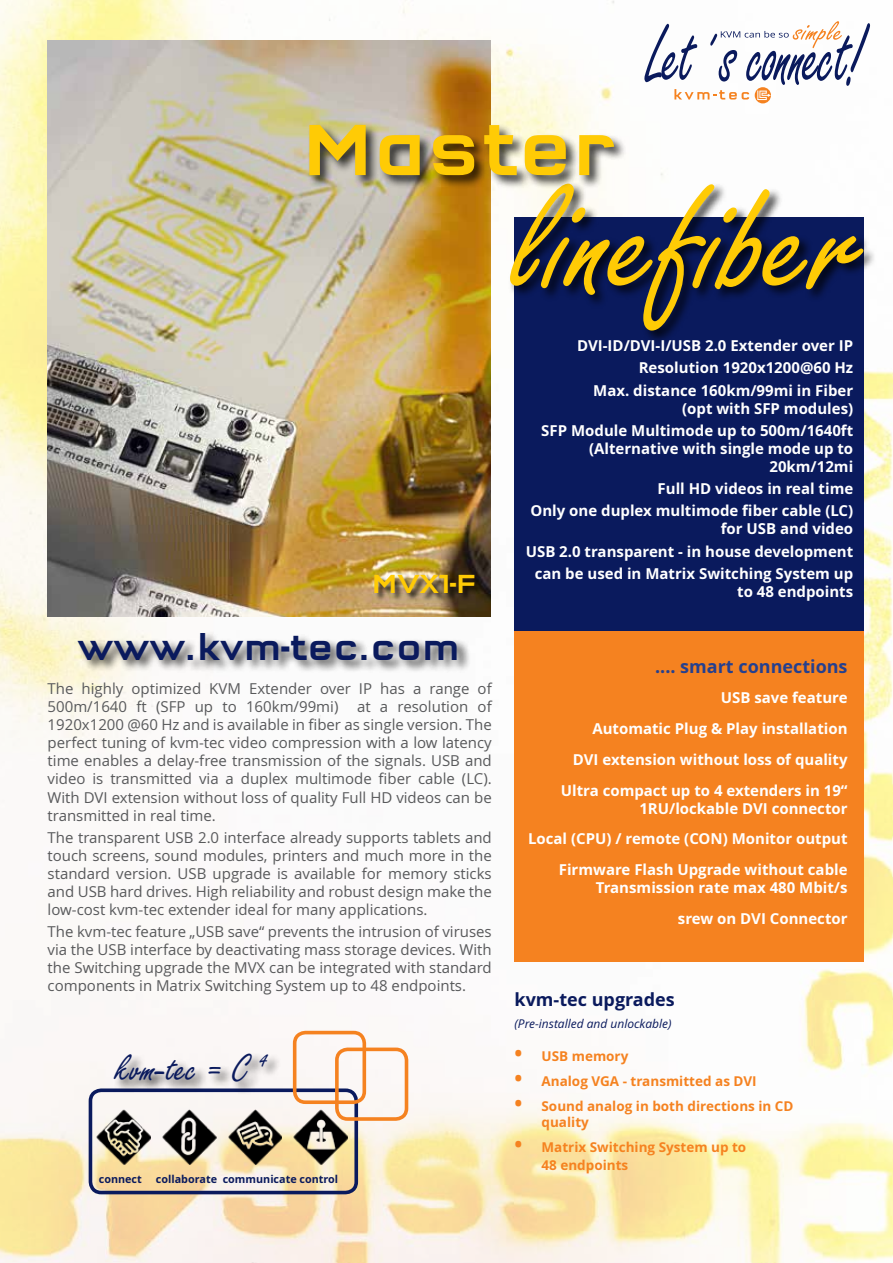
<style>
.page{position:relative;width:893px;height:1263px;background:#fff}
.page>*{position:absolute;margin:0;border:0;box-sizing:border-box;transform-origin:0 0}
.t1{font:165px "Freestyle Script";color:#ffcb05}
.t2{font:500 75px "Q Type Square";color:#ffcb05}
.t3{font:40.8px "Freestyle Script";color:#0a1a5d}
.t4{font:500 36px "Q Type Square";color:#0a1a5d}
.t5{font:500 27px "Q Type Square";color:#ffcb05}
.t6{font:700 18px "Open Sans";color:#25408f}
.t7{font:700 18px "Open Sans";color:#0a1a5d}
.t8{font:15px/18px "Open Sans";color:#58595b;text-align:justify}
.t9{font:700 15px/22.2px "Open Sans";color:#fff;text-align:right}
.t10{font:700 13.5px/16.2px "Open Sans";color:#f58220}
.t11{font:italic 12px "Open Sans";color:#0a1a5d}
.t12{font:700 10.8px "Open Sans";color:#0a1a5d}
.s1{font-size:21px}
</style>
<div class="page">
<img style="left:0;top:0;width:893px;height:1263px">
<img style="left:48px;top:40px;width:443px;height:577px">
<div style="left:514px;top:217px;width:350px;height:414px;background:#0a1a5d"></div>
<div style="left:508px;top:182px;width:369px;height:162px;background:#000;opacity:.75"></div>
<div style="left:308px;top:123px;width:319px;height:66px;background:#000;opacity:.75"></div>
<svg style="left:644px;top:21px;width:226px;height:82px"></svg>
<div style="left:77px;top:631px;width:394px;height:42px;background:#000;opacity:.75"></div>
<div style="left:514px;top:631px;width:350px;height:331px;background:#f58220"></div>
<div style="left:375px;top:575px;width:108px;height:27px;background:#000;opacity:.75"></div>
<div style="left:89px;top:1088px;width:269px;height:106px;border:4px solid #0a1a5d;border-radius:11px"></div>
<div style="left:293px;top:1031px;width:73px;height:73px;border:4px solid #f58220;border-radius:11px"></div>
<div style="left:335px;top:1047px;width:73px;height:74px;border:4px solid #f58220;border-radius:11px"></div>
<div style="left:112px;top:1052px;width:169px;height:43px;background:#000;opacity:.75"></div>
<img style="left:96px;top:1109px;width:54px;height:56px">
<img style="left:162px;top:1109px;width:54px;height:56px">
<img style="left:228px;top:1109px;width:54px;height:56px">
<img style="left:294px;top:1109px;width:54px;height:56px">
<h2 class="t2" style="left:302px;top:105px;width:314px">Master</h2>
<h3 class="t5" style="left:372px;top:568px;width:106px">MVX1-F</h3>
<h3 class="t4" style="left:77px;top:626px;width:384px">www.kvm-tec.com</h3>
<p class="t8" style="left:48px;top:680px;width:446px">The highly optimized KVM Extender over IP has a range of 500m/1640 ft (SFP up to 160km/99mi) at a resolution of 1920x1200 @60 Hz and is available in fiber as single version. The perfect tuning of kvm-tec video compression with a low latency time enables a delay-free transmission of the signals. USB and video is transmitted via a duplex multimode fiber cable (LC).<br>With DVI extension without loss of quality Full HD videos can be transmitted in real time.</p>
<p class="t8" style="left:48px;top:828px;width:446px">The transparent USB 2.0 interface already supports tablets and touch screens, sound modules, printers and much more in the standard version. USB upgrade is available for memory sticks and USB hard drives. High reliability and robust design make the low-cost kvm-tec extender ideal for many applications.</p>
<p class="t8" style="left:48px;top:923px;width:446px">The kvm-tec feature „USB save“ prevents the intrusion of viruses via the USB interface by deactivating mass storage devices. With the Switching upgrade the MVX can be integrated with standard components in Matrix Switching System up to 48 endpoints.</p>
<h3 class="t3" style="left:116px;top:1046px;width:154px">kvm-tec = C <sup>4</sup></h3>
<p class="t12" style="left:99px;top:1173px;width:45px">connect</p>
<p class="t12" style="left:156px;top:1173px;width:184px">collaborate communicate control</p>
<h1 class="t1" style="left:514px;top:152px;width:352px">linefiber</h1>
<p class="t9" style="left:577px;top:335px;width:278px">DVI-ID/DVI-I/USB 2.0 Extender over IP<br>Resolution 1920x1200@60 Hz<br>Max. distance 160km/99mi in Fiber</p>
<p class="t9" style="left:541px;top:397px;width:313px">(opt with SFP modules)<br>SFP Module Multimode up to 500m/1640ft</p>
<p class="t9" style="left:589px;top:440px;width:266px;line-height:18px">(Alternative with single mode up to<br>20km/12mi</p>
<p class="t9" style="left:530px;top:478px;width:324px">Full HD videos in real time<br>Only one duplex multimode fiber cable (LC)</p>
<p class="t9" style="left:526px;top:518px;width:329px">for USB and video<br>USB 2.0 transparent - in house development can be used in Matrix Switching System up</p>
<p class="t9" style="left:737px;top:581px;width:118px">to 48 endpoints</p>
<p class="t6" style="left:655px;top:656px;width:194px">.... smart connections</p>
<p class="t9" style="left:561px;top:683px;width:288px;line-height:30.8px">USB save feature<br>Automatic Plug &amp; Play installation<br>DVI extension without loss of quality<br>Ultra compact up to 4 extenders in 19“</p>
<p class="t9" style="left:528px;top:793px;width:321px;line-height:30.8px">1RU/lockable DVI connector<br>Local (CPU) / remote (CON) Monitor output<br>Firmware Flash Upgrade without cable</p>
<p class="t9" style="left:596px;top:873px;width:253px;line-height:30.8px">Transmission rate max 480 Mbit/s srew on DVI Connector</p>
<p class="t7" style="left:514px;top:989px;width:162px">kvm-tec upgrades</p>
<p class="t11" style="left:514px;top:1017px;width:158px">(Pre-installed and unlockable)</p>
<p class="t10" style="left:514px;top:1048px;width:115px"><span class="s1">•</span> USB memory</p>
<p class="t10" style="left:514px;top:1073px;width:244px"><span class="s1">•</span> Analog VGA - transmitted as DVI</p>
<p class="t10" style="left:541px;top:1098px;width:253px;text-indent:-27px"><span class="s1">•</span> Sound analog in both directions in CD quality</p>
<p class="t10" style="left:541px;top:1138px;width:206px;line-height:18px;text-indent:-27px"><span class="s1">•</span> Matrix Switching System up to<br>48 endpoints</p>
</div>
